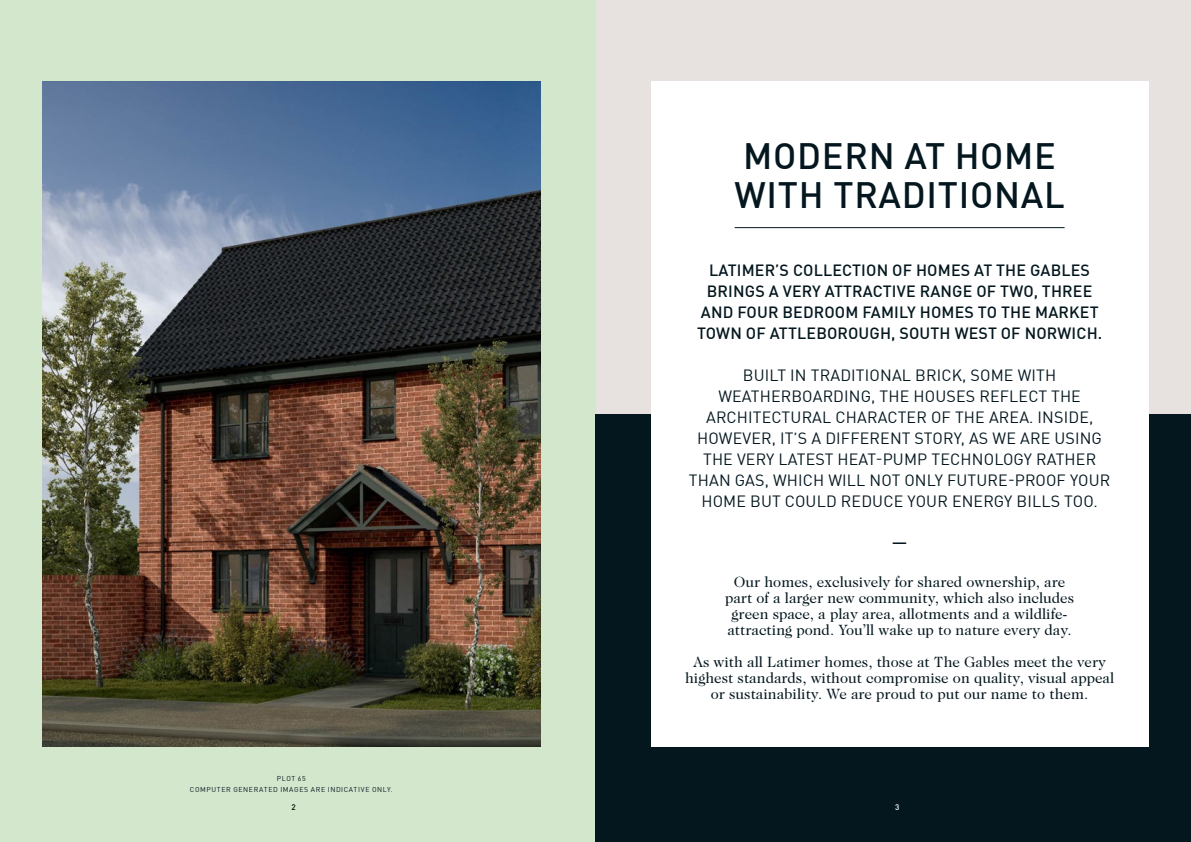
<style>
.page{position:relative;width:1191px;height:842px;background:#fff}
.page>*{position:absolute;margin:0;border:0;box-sizing:border-box;transform-origin:0 0}
.t1{font:500 36px/39px "DINOT";letter-spacing:.02em;color:#04171f}
.t2{font:16px/21px "DINOT";letter-spacing:.01em;color:#04171f;text-align:center}
.t3{font:500 16px/21px "DINOT";letter-spacing:.01em;color:#04171f;text-align:center}
.t4{font:15px/16px "Caslon 224 Std";color:#04171f;text-align:center}
.t5{font:500 8px "DINOT";color:#000}
.t6{font:500 8px "DINOT";color:#fff}
.t7{font:7px/11.3px "DINOT";letter-spacing:.085em;color:#04171f;text-align:center}
</style>
<div class="page">
<div style="left:595px;top:0;width:596px;height:423px;background:#e7e2e0"></div>
<div style="left:0;top:0;width:595px;height:842px;background:#d3e7cd"></div>
<div style="left:596px;top:414px;width:595px;height:428px;background:#04171f"></div>
<div style="left:651px;top:81px;width:497px;height:666px;background:#fff"></div>
<hr style="left:734px;top:227px;width:330px;height:1px;background:#04171f">
<img style="left:43px;top:81px;width:497px;height:666px">
<h1 class="t1" style="left:734px;top:133px;width:332px">MODERN AT HOME<br>WITH TRADITIONAL</h1>
<p class="t3" style="left:697px;top:259px;width:407px">LATIMER’S COLLECTION OF HOMES AT THE GABLES BRINGS A VERY ATTRACTIVE RANGE OF TWO, THREE AND FOUR BEDROOM FAMILY HOMES TO THE MARKET TOWN OF ATTLEBOROUGH, SOUTH WEST OF NORWICH.</p>
<p class="t2" style="left:689px;top:364px;width:423px">BUILT IN TRADITIONAL BRICK, SOME WITH WEATHERBOARDING, THE HOUSES REFLECT THE ARCHITECTURAL CHARACTER OF THE AREA. INSIDE, HOWEVER, IT’S A DIFFERENT STORY, AS WE ARE USING THE VERY LATEST HEAT-PUMP TECHNOLOGY RATHER THAN GAS, WHICH WILL NOT ONLY FUTURE-PROOF YOUR HOME BUT COULD REDUCE YOUR ENERGY BILLS TOO.</p>
<p class="t3" style="left:892px;top:532px;width:17px">—</p>
<p class="t4" style="left:725px;top:573px;width:350px">Our homes, exclusively for shared ownership, are part of a larger new community, which also includes green space, a play area, allotments and a wildlife&shy;attracting pond. You’ll wake up to nature every day.</p>
<p class="t4" style="left:685px;top:653px;width:430px">As with all Latimer homes, those at The Gables meet the very highest standards, without compromise on quality, visual appeal or sustainability. We are proud to put our name to them.</p>
<p class="t7" style="left:190px;top:772px;width:204px">PLOT 65<br>COMPUTER GENERATED IMAGES ARE INDICATIVE ONLY.</p>
<p class="t5" style="left:291px;top:801px;width:6px">2</p>
<p class="t6" style="left:895px;top:801px;width:6px">3</p>
</div>
